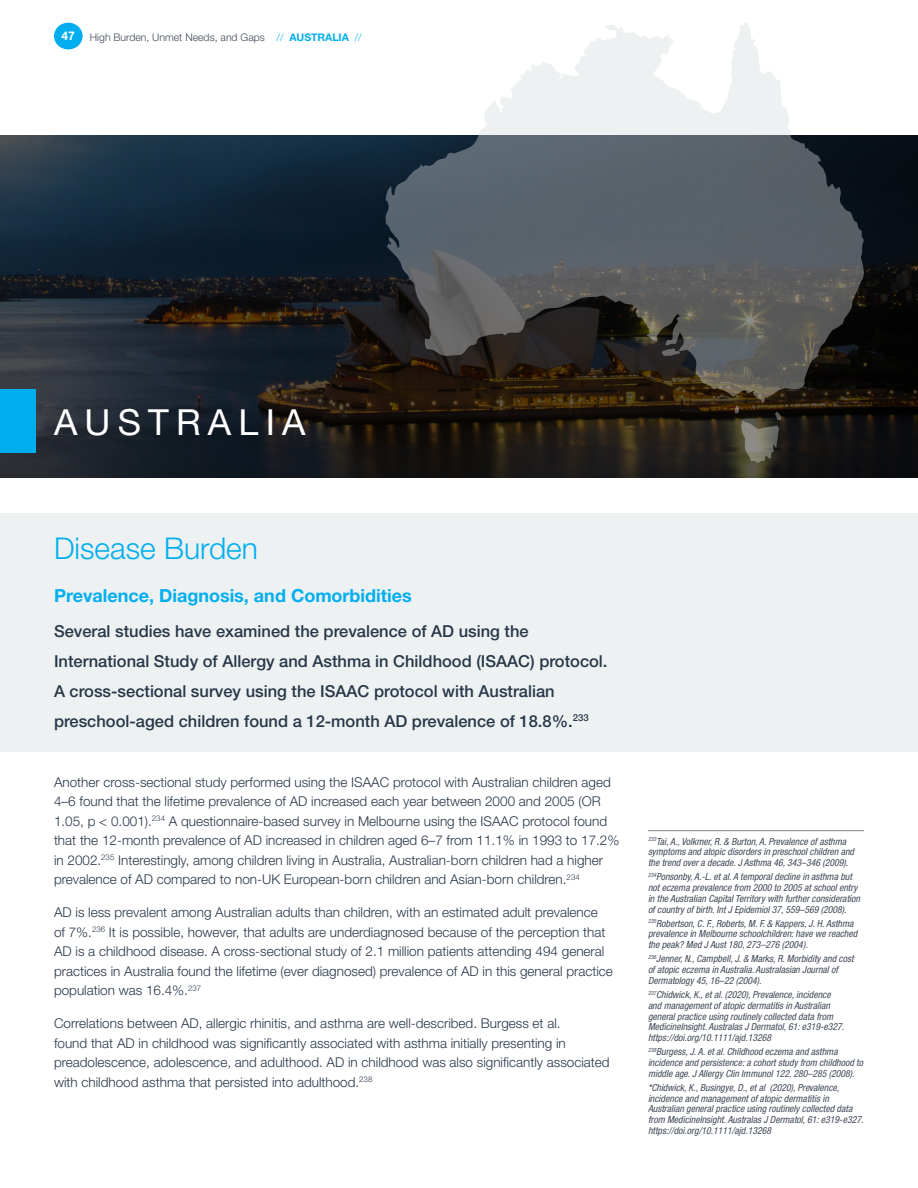
<style>
.page{position:relative;width:918px;height:1188px;background:#fff}
.page>*{position:absolute;margin:0;border:0;box-sizing:border-box;transform-origin:0 0}
.t1{font:36px "Helvetica Neue LT Std";letter-spacing:.2em;color:#fff}
.Headline{font:300 30px "Helvetica Neue LT Std";color:#00aeef}
.Subhead{font:700 18px "Helvetica Neue LT Std";color:#00aeef}
.Lead_In_Copy{font:500 16.5px/30px "Helvetica Neue LT Std";color:#283748}
.Body_Copy-Main{font:300 13.5px/19.5px "Helvetica Neue LT Std";color:#283748}
.t2{font:300 10.5px "Helvetica Neue LT Std";color:#414a58}
.Footnote{font:italic condensed 9.75px/10.8px "Helvetica Neue LT Std";color:#414a58}
.Footnote_-rule_above{font:italic condensed 9.75px/10.8px "Helvetica Neue LT Std";color:#414a58}
.s1{font-weight:700;font-size:12px;color:#fff}
.s2{color:#00aeef}
.s3{font-weight:700;color:#00aeef}
</style>
<div class="page">
<div style="left:54px;top:23px;width:29px;height:26px;background:#00aeef;border-radius:50%"></div>
<img style="left:0;top:135px;width:918px;height:342px">
<div style="left:0;top:513px;width:918px;height:239px;background:#edf1f2"></div>
<div style="left:0;top:389px;width:36px;height:64px;background:#00aeef"></div>
<hr style="left:648px;top:830px;width:216px;height:1px;background:#808285">
<svg style="left:386px;top:23px;width:479px;height:440px"></svg>
<p class="t2" style="left:62px;top:31px;width:302px"><span class="s1">47</span> High Burden, Unmet Needs, and Gaps <span class="s2">//</span> <span class="s3">AUSTRALIA</span> <span class="s2">//</span></p>
<p class="t1" style="left:54px;top:401px;width:253px">AUSTRALIA</p>
<p class="Headline" style="left:54px;top:530px;width:205px">Disease Burden</p>
<p class="Subhead" style="left:54px;top:584px;width:359px">Prevalence, Diagnosis, and Comorbidities</p>
<p class="Lead_In_Copy" style="left:54px;top:616px;width:555px">Several studies have examined the prevalence of AD using the International Study of Allergy and Asthma in Childhood (ISAAC) protocol.<br>A cross-sectional survey using the ISAAC protocol with Australian preschool-aged children found a 12-month AD prevalence of 18.8%.<sup>233</sup></p>
<p class="Body_Copy-Main" style="left:54px;top:772px;width:567px">Another cross-sectional study performed using the ISAAC protocol with Australian children aged 4–6 found that the lifetime prevalence of AD increased each year between 2000 and 2005 (OR 1.05, p &lt; 0.001).<sup>234</sup> A questionnaire-based survey in Melbourne using the ISAAC protocol found that the 12-month prevalence of AD increased in children aged 6–7 from 11.1% in 1993 to 17.2% in 2002.<sup>235</sup> Interestingly, among children living in Australia, Australian-born children had a higher prevalence of AD compared to non-UK European-born children and Asian-born children.<sup>234</sup></p>
<p class="Body_Copy-Main" style="left:54px;top:903px;width:560px">AD is less prevalent among Australian adults than children, with an estimated adult prevalence<br>of 7%.<sup>236</sup> It is possible, however, that adults are underdiagnosed because of the perception that AD is a childhood disease. A cross-sectional study of 2.1 million patients attending 494 general practices in Australia found the lifetime (ever diagnosed) prevalence of AD in this general practice population was 16.4%.<sup>237</sup></p>
<p class="Body_Copy-Main" style="left:54px;top:1014px;width:557px">Correlations between AD, allergic rhinitis, and asthma are well-described. Burgess et al.<br>found that AD in childhood was significantly associated with asthma initially presenting in preadolescence, adolescence, and adulthood. AD in childhood was also significantly associated with childhood asthma that persisted into adulthood.<sup>238</sup></p>
<p class="Footnote_-rule_above" style="left:648px;top:836px;width:208px"><sup>233</sup>Tai, A., Volkmer, R. &amp; Burton, A. Prevalence of asthma symptoms and atopic disorders in preschool children and the trend over a decade. J Asthma 46, 343–346 (2009).</p>
<p class="Footnote" style="left:648px;top:872px;width:214px"><sup>234</sup>Ponsonby, A.-L. et al. A temporal decline in asthma but not eczema prevalence from 2000 to 2005 at school entry in the Australian Capital Territory with further consideration of country of birth. Int J Epidemiol 37, 559–569 (2008).</p>
<p class="Footnote" style="left:648px;top:918px;width:211px"><sup>235</sup>Robertson, C. F., Roberts, M. F. &amp; Kappers, J. H. Asthma prevalence in Melbourne schoolchildren: have we reached the peak? Med J Aust 180, 273–276 (2004).</p>
<p class="Footnote" style="left:648px;top:954px;width:207px"><sup>236</sup>Jenner, N., Campbell, J. &amp; Marks, R. Morbidity and cost of atopic eczema in Australia. Australasian Journal of<br>Dermatology 45, 16–22 (2004).</p>
<p class="Footnote" style="left:648px;top:989px;width:198px"><sup>237</sup>Chidwick, K., et al. (2020), Prevalence, incidence and management of atopic dermatitis in Australian general practice using routinely collected data from MedicineInsight. Australas J Dermatol, 61: e319-e327. https://doi.org/10.1111/ajd.13268</p>
<p class="Footnote" style="left:648px;top:1047px;width:217px"><sup>238</sup>Burgess, J. A. et al. Childhood eczema and asthma incidence and persistence: a cohort study from childhood to middle age. J Allergy Clin Immunol 122, 280–285 (2008).</p>
<p class="Footnote" style="left:648px;top:1082px;width:217px">*Chidwick, K., Busingye, D., et al (2020), Prevalence, incidence and management of atopic dermatitis in Australian general practice using routinely collected data from MedicineInsight. Australas J Dermatol, 61: e319-e327. https://doi.org/10.1111/ajd.13268</p>
</div>
